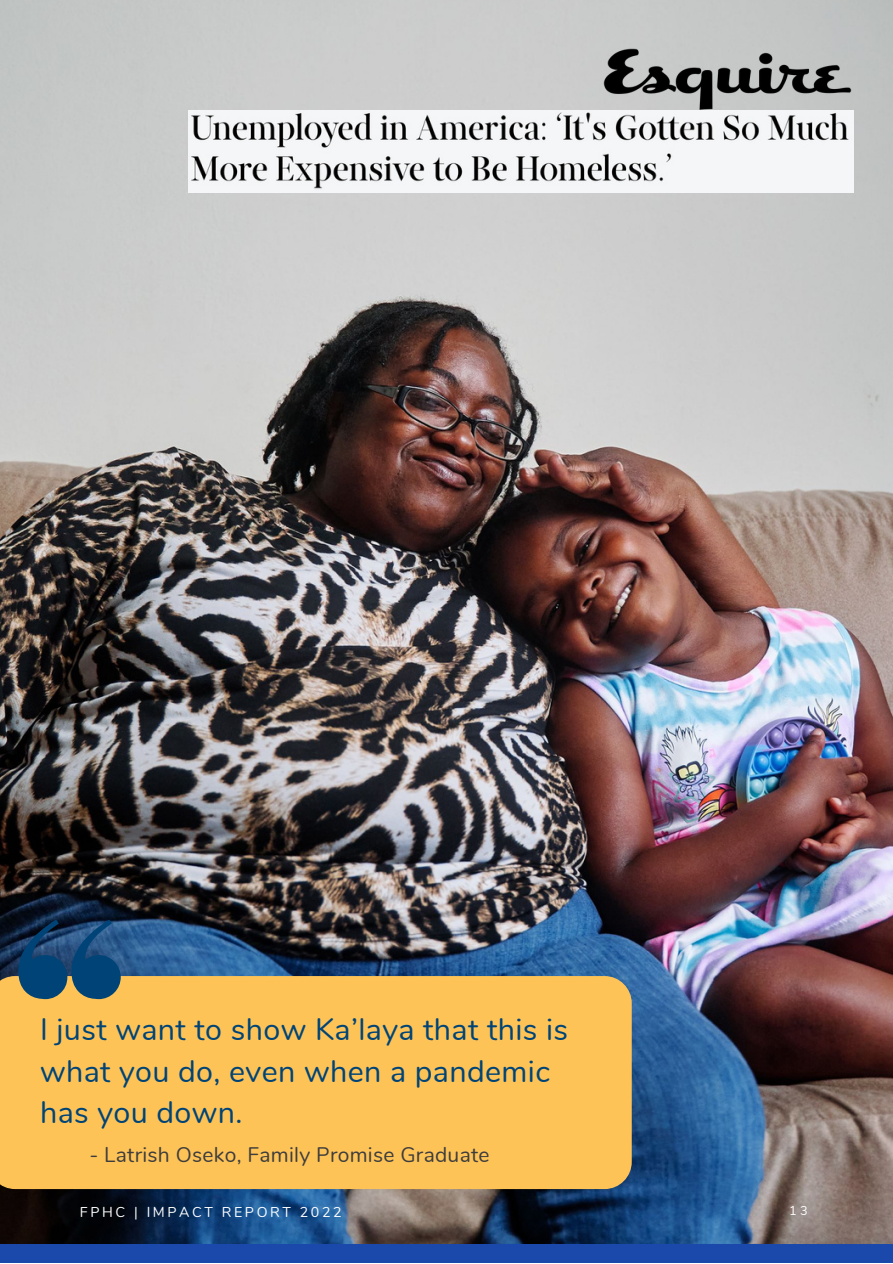
<style>
.page{position:relative;width:893px;height:1264px;background:#fff}
.page>*{position:absolute;margin:0;border:0;box-sizing:border-box;transform-origin:0 0}
.t1{font:30.45px/41.5px "Nunito";letter-spacing:.015em;color:#047}
.t2{font:21px "Nunito";letter-spacing:.015em;color:#3d3d3d}
.t3{font:14.25px "Nunito";letter-spacing:.18em;color:#fff}
.t4{font:12.75px "Nunito";color:#fff}
</style>
<div class="page">
<img style="left:0;top:0;width:892px;height:1243px">
<div style="left:0;top:1243px;width:892px;height:19px;background:#1b48ab"></div>
<div style="left:0;top:976px;width:631px;height:213px;background:#fec357"></div>
<svg style="left:18px;top:919px;width:103px;height:80px;background:#204d70"></svg>
<img style="left:601px;top:40px;width:252px;height:70px">
<img style="left:188px;top:110px;width:665px;height:83px">
<p class="t1" style="left:40px;top:1009px;width:529px">I just want to show Ka’laya that this is what you do, even when a pandemic has you down.</p>
<p class="t2" style="left:89px;top:1140px;width:402px">- Latrish Oseko, Family Promise Graduate</p>
<p class="t3" style="left:80px;top:1202px;width:263px">FPHC | IMPACT REPORT 2022</p>
<p class="t4" style="left:789px;top:1201px;width:20px">1 3</p>
</div>
